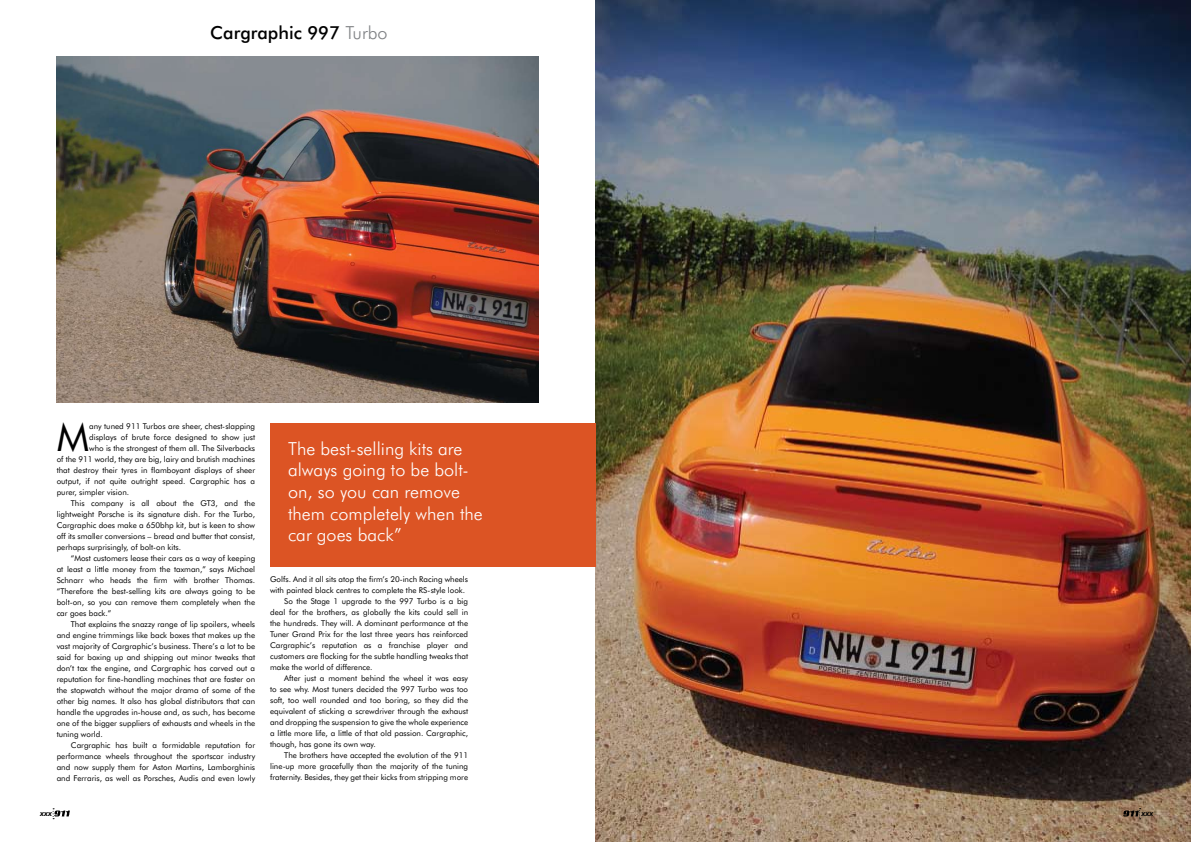
<style>
.page{position:relative;width:1191px;height:842px;background:#fff}
.page>*{position:absolute;margin:0;border:0;box-sizing:border-box;transform-origin:0 0}
.t1{font:38.8px "Futura BT";color:#000}
.t2{font:300 18px/21.6px "Futura BT";color:#fff}
.t3{font:500 18px "Futura BT";color:#000}
.t4{font:8px "Futura BT";color:#000}
.t5{font:italic 800 8px "Futura BT";color:#000}
.s1{font-weight:300;color:#808285}
</style>
<div class="page">
<img style="left:595px;top:0;width:596px;height:842px">
<img style="left:55px;top:810px;width:15px;height:6px">
<img style="left:1123px;top:810px;width:15px;height:7px">
<img style="left:57px;top:57px;width:481px;height:345px">
<div style="left:270px;top:424px;width:325px;height:142px;background:#dc5424"></div>
<h2 class="t3" style="left:210px;top:21px;width:179px">Cargraphic 997 <span class="s1">Turbo</span></h2>
<h1 class="t1" style="left:57px;top:414px;width:34px">M</h1>
<p class="t4" style="left:89px;top:421px;width:167px">any tuned 911 Turbos are sheer, chest-slapping</p>
<p class="t4" style="left:89px;top:432px;width:167px">displays of brute force designed to show just</p>
<p class="t4" style="left:89px;top:443px;width:167px">who is the strongest of them all. The Silverbacks</p>
<p class="t4" style="left:57px;top:454px;width:200px">of the 911 world, they are big, lairy and brutish machines</p>
<p class="t4" style="left:57px;top:465px;width:200px">that destroy their tyres in flamboyant displays of sheer</p>
<p class="t4" style="left:57px;top:476px;width:200px">output, if not quite outright speed. Cargraphic has a</p>
<p class="t4" style="left:57px;top:487px;width:74px">purer, simpler vision.</p>
<p class="t4" style="left:71px;top:498px;width:186px">This company is all about the GT3, and the</p>
<p class="t4" style="left:57px;top:509px;width:200px">lightweight Porsche is its signature dish. For the Turbo,</p>
<p class="t4" style="left:57px;top:520px;width:200px">Cargraphic does make a 650bhp kit, but is keen to show</p>
<p class="t4" style="left:57px;top:531px;width:200px">off its smaller conversions – bread and butter that consist,</p>
<p class="t4" style="left:57px;top:542px;width:126px">perhaps surprisingly, of bolt-on kits.</p>
<p class="t4" style="left:71px;top:553px;width:186px">“Most customers lease their cars as a way of keeping</p>
<p class="t4" style="left:57px;top:564px;width:200px">at least a little money from the taxman,” says Michael</p>
<p class="t4" style="left:57px;top:575px;width:200px">Schnarr who heads the firm with brother Thomas.</p>
<p class="t4" style="left:57px;top:586px;width:200px">“Therefore the best-selling kits are always going to be</p>
<p class="t4" style="left:57px;top:597px;width:200px">bolt-on, so you can remove them completely when the</p>
<p class="t4" style="left:57px;top:608px;width:56px">car goes back.”</p>
<p class="t4" style="left:71px;top:619px;width:186px">That explains the snazzy range of lip spoilers, wheels</p>
<p class="t4" style="left:57px;top:630px;width:200px">and engine trimmings like back boxes that makes up the</p>
<p class="t4" style="left:57px;top:641px;width:200px">vast majority of Cargraphic’s business. There’s a lot to be</p>
<p class="t4" style="left:57px;top:652px;width:200px">said for boxing up and shipping out minor tweaks that</p>
<p class="t4" style="left:57px;top:663px;width:200px">don’t tax the engine, and Cargraphic has carved out a</p>
<p class="t4" style="left:57px;top:674px;width:200px">reputation for fine-handling machines that are faster on</p>
<p class="t4" style="left:57px;top:685px;width:200px">the stopwatch without the major drama of some of the</p>
<p class="t4" style="left:57px;top:696px;width:200px">other big names. It also has global distributors that can</p>
<p class="t4" style="left:57px;top:707px;width:200px">handle the upgrades in-house and, as such, has become</p>
<p class="t4" style="left:57px;top:718px;width:200px">one of the bigger suppliers of exhausts and wheels in the</p>
<p class="t4" style="left:57px;top:729px;width:47px">tuning world.</p>
<p class="t4" style="left:71px;top:740px;width:186px">Cargraphic has built a formidable reputation for</p>
<p class="t4" style="left:57px;top:751px;width:200px">performance wheels throughout the sportscar industry</p>
<p class="t4" style="left:57px;top:762px;width:200px">and now supply them for Aston Martins, Lamborghinis</p>
<p class="t4" style="left:57px;top:773px;width:200px">and Ferraris, as well as Porsches, Audis and even lowly</p>
<h2 class="t2" style="left:288px;top:437px;width:196px">The best-selling kits are always going to be bolt&shy;on, so you can remove them completely when the car goes back”</h2>
<p class="t4" style="left:270px;top:574px;width:200px">Golfs. And it all sits atop the firm’s 20-inch Racing wheels</p>
<p class="t4" style="left:270px;top:585px;width:197px">with painted black centres to complete the RS-style look.</p>
<p class="t4" style="left:284px;top:596px;width:185px">So the Stage 1 upgrade to the 997 Turbo is a big</p>
<p class="t4" style="left:270px;top:607px;width:199px">deal for the brothers, as globally the kits could sell in</p>
<p class="t4" style="left:270px;top:618px;width:199px">the hundreds. They will. A dominant performance at the</p>
<p class="t4" style="left:270px;top:629px;width:199px">Tuner Grand Prix for the last three years has reinforced</p>
<p class="t4" style="left:270px;top:640px;width:200px">Cargraphic’s reputation as a franchise player and</p>
<p class="t4" style="left:270px;top:651px;width:199px">customers are flocking for the subtle handling tweaks that</p>
<p class="t4" style="left:270px;top:662px;width:104px">make the world of difference.</p>
<p class="t4" style="left:284px;top:673px;width:185px">After just a moment behind the wheel it was easy</p>
<p class="t4" style="left:270px;top:684px;width:200px">to see why. Most tuners decided the 997 Turbo was too</p>
<p class="t4" style="left:270px;top:695px;width:200px">soft, too well rounded and too boring, so they did the</p>
<p class="t4" style="left:270px;top:706px;width:199px">equivalent of sticking a screwdriver through the exhaust</p>
<p class="t4" style="left:270px;top:717px;width:199px">and dropping the suspension to give the whole experience</p>
<p class="t4" style="left:270px;top:728px;width:200px">a little more life, a little of that old passion. Cargraphic,</p>
<p class="t4" style="left:270px;top:739px;width:107px">though, has gone its own way.</p>
<p class="t4" style="left:284px;top:750px;width:185px">The brothers have accepted the evolution of the 911</p>
<p class="t4" style="left:270px;top:761px;width:199px">line-up more gracefully than the majority of the tuning</p>
<p class="t4" style="left:270px;top:772px;width:200px">fraternity. Besides, they get their kicks from stripping more</p>
<p class="t5" style="left:40px;top:808px;width:13px">xxx</p>
<p class="t5" style="left:1141px;top:808px;width:13px">xxx</p>
</div>
